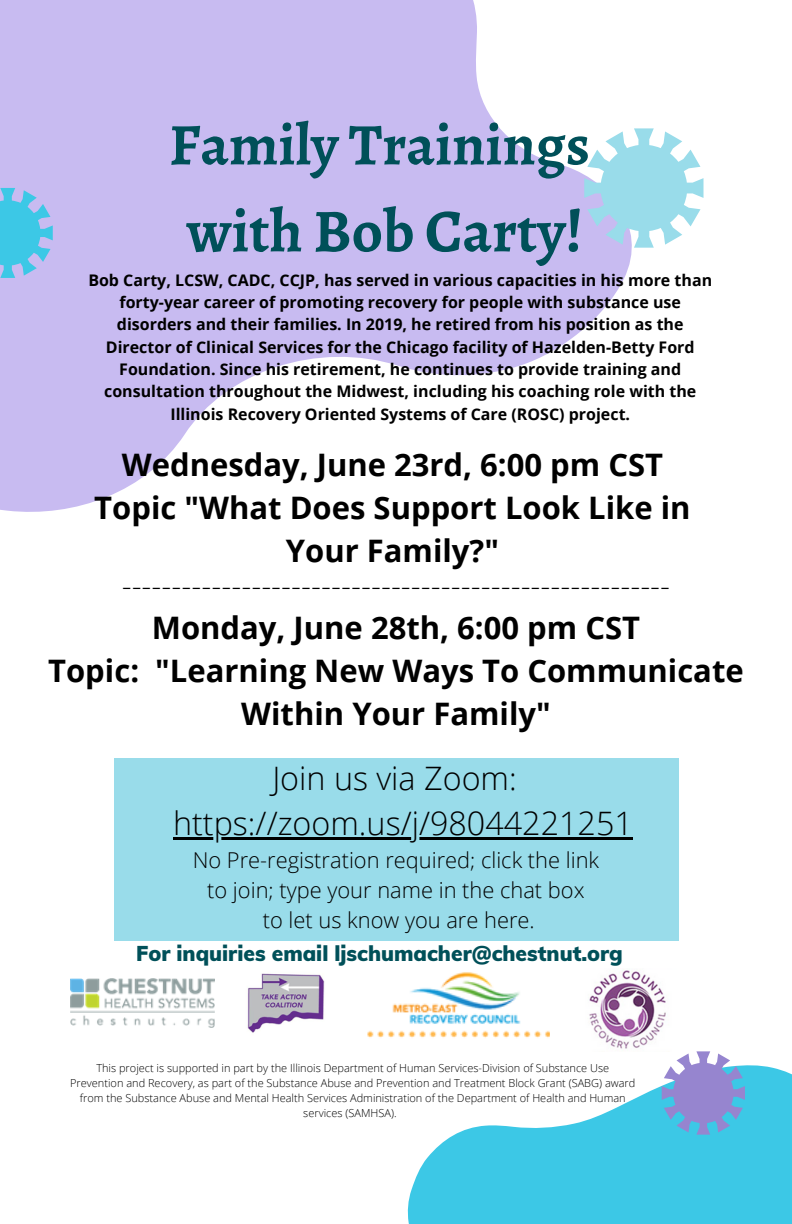
<style>
.page{position:relative;width:792px;height:1224px;background:#fff}
.page>*{position:absolute;margin:0;border:0;box-sizing:border-box;transform-origin:0 0}
.t1{font:700 61px "Alegreya";color:#005059}
.t2{font:700 59px "Alegreya";color:#005059}
.t3{font:300 32.3px "Open Sans";color:#000}
.t4{font:700 31px/42.8px "Open Sans";color:#000;text-align:center}
.t5{font:300 31px "Open Sans";color:#000}
.t6{font:300 21.9px "Open Sans";color:#000}
.t7{font:900 21px "Muli";color:#005059}
.t8{font:700 16px/22.3px "Open Sans";color:#000;text-align:center}
.t9{font:300 11px/15px "Open Sans";color:#000;text-align:center}
</style>
<div class="page">
<svg style="left:0;top:0;width:632px;height:512px;fill:#c8bbf1"></svg>
<svg style="left:0;top:188px;width:53px;height:90px;background:#6dc3e9"></svg>
<div style="left:114px;top:758px;width:564px;height:182px;background:#99dcea"></div>
<svg style="left:584px;top:128px;width:120px;height:120px"></svg>
<svg style="left:407px;top:1065px;width:385px;height:159px;fill:#3cc8e6"></svg>
<svg style="left:662px;top:1051px;width:83px;height:84px;background:#8fa7db"></svg>
<hr style="left:173px;top:837px;width:460px;height:3px;background:#000">
<img style="left:70px;top:978px;width:144px;height:50px">
<img style="left:247px;top:973px;width:78px;height:60px">
<img style="left:367px;top:972px;width:183px;height:66px">
<img style="left:589px;top:970px;width:88px;height:82px">
<p class="t2" style="left:169px;top:104px;width:422px">Family Trainings</p>
<p class="t1" style="left:187px;top:189px;width:398px">with Bob Carty!</p>
<p class="t8" style="left:88px;top:268px;width:625px">Bob Carty, LCSW, CADC, CCJP, has served in various capacities in his more than forty-year career of promoting recovery for people with substance use disorders and their families. In 2019, he retired from his position as the Director of Clinical Services for the Chicago facility of Hazelden-Betty Ford Foundation. Since his retirement, he continues to provide training and consultation throughout the Midwest, including his coaching role with the Illinois Recovery Oriented Systems of Care (ROSC) project.</p>
<p class="t4" style="left:122px;top:443px;width:543px">Wednesday, June 23rd, 6:00 pm CST</p>
<p class="t4" style="left:94px;top:485px;width:598px">Topic "What Does Support Look Like in<br>Your Family?"</p>
<p class="t5" style="left:122px;top:563px;width:550px">-------------------------------------------------------</p>
<p class="t4" style="left:152px;top:606px;width:490px">Monday, June 28th, 6:00 pm CST</p>
<p class="t4" style="left:48px;top:649px;width:697px">Topic: "Learning New Ways To Communicate<br>Within Your Family"</p>
<p class="t3" style="left:272px;top:755px;width:246px">Join us via Zoom:</p>
<p class="t3" style="left:173px;top:800px;width:461px">https://zoom.us/j/98044221251</p>
<p class="t6" style="left:193px;top:845px;width:408px">No Pre-registration required; click the link</p>
<p class="t6" style="left:207px;top:875px;width:379px">to join; type your name in the chat box</p>
<p class="t6" style="left:263px;top:905px;width:273px">to let us know you are here.</p>
<p class="t7" style="left:136px;top:940px;width:488px">For inquiries email ljschumacher@chestnut.org</p>
<p class="t9" style="left:70px;top:1060px;width:567px">This project is supported in part by the Illinois Department of Human Services-Division of Substance Use Prevention and Recovery, as part of the Substance Abuse and Prevention and Treatment Block Grant (SABG) award from the Substance Abuse and Mental Health Services Administration of the Department of Health and Human services (SAMHSA).</p>
</div>
